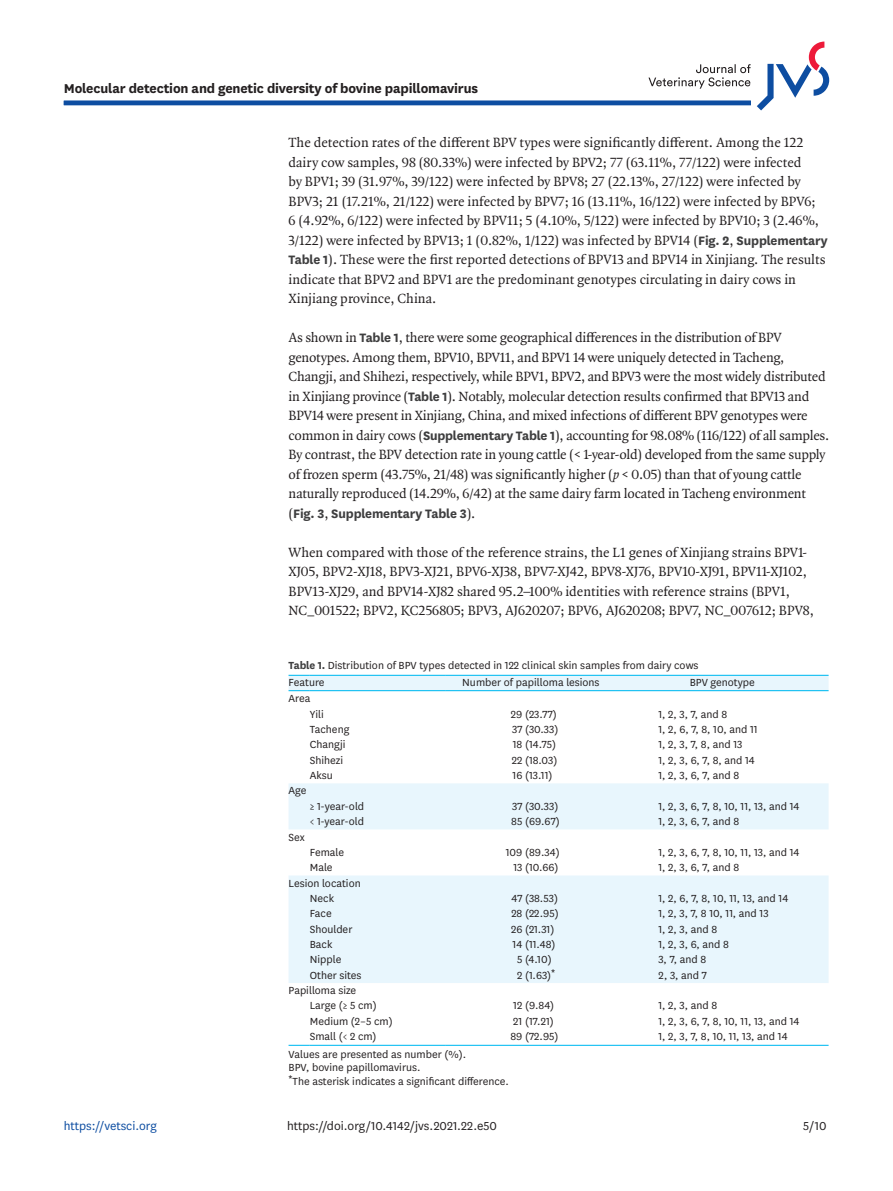
<style>
.page{position:relative;width:893px;height:1191px;background:#fff}
.page>*{position:absolute;margin:0;border:0;box-sizing:border-box;transform-origin:0 0}
.alt-title-type{font:700 15px "National";letter-spacing:-.01em;color:#231f20}
.body_p{font:14.25px/19.5px "Quadraat OT";letter-spacing:-.005em;color:#231f20}
.doi_running_footer{font:13.5px "National";color:#231f20}
.t1{font:13.5px "National";color:#0d4da1}
.tbody_entry{font:12px "National";color:#231f20}
.table-wrap_caption{font:12px "National";color:#231f20}
.table-wrap-foot_p{font:12px "National";color:#231f20}
.thead_entry{font:12px "National";color:#231f20}
.table-wrap-foot_p_fi{font:12px "National";color:#231f20}
.s1{font-family:"National";font-weight:700;color:#3e3e3f}
.s2{font-style:italic}
.s3{font-weight:700;color:#3e3e3f}
.s4{font-family:"Arial Unicode MS";font-size:10.5px}
</style>
<div class="page">
<hr style="left:64px;top:101px;width:687px;height:4px;background:#0d4da1">
<svg style="left:757px;top:42px;width:72px;height:68px"></svg>
<svg style="left:648px;top:64px;width:103px;height:25px"></svg>
<svg style="left:289px;top:676px;width:540px;height:307px;fill:#e8f6fd"></svg>
<svg style="left:289px;top:675px;width:21px;height:1px"></svg>
<hr style="left:310px;top:675px;width:136px;height:1px;background:#00baf1">
<hr style="left:446px;top:675px;width:170px;height:1px;background:#00baf1">
<hr style="left:616px;top:675px;width:213px;height:1px;background:#00baf1">
<svg style="left:289px;top:690px;width:21px;height:1px"></svg>
<hr style="left:310px;top:690px;width:136px;height:1px;background:#00baf1">
<hr style="left:446px;top:690px;width:170px;height:1px;background:#00baf1">
<hr style="left:616px;top:690px;width:213px;height:1px;background:#00baf1">
<svg style="left:289px;top:1044px;width:21px;height:1px"></svg>
<hr style="left:310px;top:1044px;width:136px;height:1px;background:#00baf1">
<hr style="left:446px;top:1044px;width:170px;height:1px;background:#00baf1">
<hr style="left:616px;top:1044px;width:213px;height:1px;background:#00baf1">
<p class="alt-title-type" style="left:64px;top:77px;width:416px">Molecular detection and genetic diversity of bovine papillomavirus</p>
<p class="body_p" style="left:289px;top:133px;width:541px">The detection rates of the different BPV types were significantly different. Among the 122 dairy cow samples, 98 (80.33%) were infected by BPV2; 77 (63.11%, 77/122) were infected<br>by BPV1; 39 (31.97%, 39/122) were infected by BPV8; 27 (22.13%, 27/122) were infected by BPV3; 21 (17.21%, 21/122) were infected by BPV7; 16 (13.11%, 16/122) were infected by BPV6;<br>6 (4.92%, 6/122) were infected by BPV11; 5 (4.10%, 5/122) were infected by BPV10; 3 (2.46%, 3/122) were infected by BPV13; 1 (0.82%, 1/122) was infected by BPV14 (<span class="s1">Fig. 2</span>, <span class="s1">Supplementary Table 1</span>). These were the first reported detections of BPV13 and BPV14 in Xinjiang. The results indicate that BPV2 and BPV1 are the predominant genotypes circulating in dairy cows in Xinjiang province, China.</p>
<p class="body_p" style="left:289px;top:328px;width:542px">As shown in <span class="s1">Table 1</span>, there were some geographical differences in the distribution of BPV genotypes. Among them, BPV10, BPV11, and BPV1 14 were uniquely detected in Tacheng, Changji, and Shihezi, respectively, while BPV1, BPV2, and BPV3 were the most widely distributed in Xinjiang province (<span class="s1">Table 1</span>). Notably, molecular detection results confirmed that BPV13 and BPV14 were present in Xinjiang, China, and mixed infections of different BPV genotypes were common in dairy cows (<span class="s1">Supplementary Table 1</span>), accounting for 98.08% (116/122) of all samples.<br>By contrast, the BPV detection rate in young cattle (&lt; 1-year-old) developed from the same supply of frozen sperm (43.75%, 21/48) was significantly higher (<span class="s2">p</span>&lt; 0.05) than that of young cattle naturally reproduced (14.29%, 6/42) at the same dairy farm located in Tacheng environment (<span class="s1">Fig. 3</span>, <span class="s1">Supplementary Table 3</span>).</p>
<p class="body_p" style="left:289px;top:542px;width:527px">When compared with those of the reference strains, the L1 genes of Xinjiang strains BPV1- XJ05, BPV2-XJ18, BPV3-XJ21, BPV6-XJ38, BPV7-XJ42, BPV8-XJ76, BPV10-XJ91, BPV11-XJ102, BPV13-XJ29, and BPV14-XJ82 shared 95.2–100% identities with reference strains (BPV1, NC_001522; BPV2, KC256805; BPV3, AJ620207; BPV6, AJ620208; BPV7, NC_007612; BPV8,</p>
<p class="table-wrap_caption" style="left:289px;top:657px;width:411px"><span class="s3">Table 1.</span> Distribution of BPV types detected in 122 clinical skin samples from dairy cows</p>
<p class="thead_entry" style="left:289px;top:675px;width:38px">Feature</p>
<p class="thead_entry" style="left:462px;top:675px;width:139px">Number of papilloma lesions</p>
<p class="thead_entry" style="left:690px;top:675px;width:67px">BPV genotype</p>
<p class="tbody_entry" style="left:289px;top:691px;width:23px">Area</p>
<p class="tbody_entry" style="left:310px;top:706px;width:16px">Yili</p>
<p class="tbody_entry" style="left:511px;top:706px;width:47px">29 (23.77)</p>
<p class="tbody_entry" style="left:658px;top:706px;width:70px">1, 2, 3, 7, and 8</p>
<p class="tbody_entry" style="left:310px;top:721px;width:41px">Tacheng</p>
<p class="tbody_entry" style="left:512px;top:721px;width:48px">37 (30.33)</p>
<p class="tbody_entry" style="left:658px;top:721px;width:101px">1, 2, 6, 7, 8, 10, and 11</p>
<p class="tbody_entry" style="left:310px;top:737px;width:37px">Changji</p>
<p class="tbody_entry" style="left:513px;top:737px;width:45px">18 (14.75)</p>
<p class="tbody_entry" style="left:658px;top:737px;width:85px">1, 2, 3, 7, 8, and 13</p>
<p class="tbody_entry" style="left:310px;top:752px;width:35px">Shihezi</p>
<p class="tbody_entry" style="left:512px;top:752px;width:47px">22 (18.03)</p>
<p class="tbody_entry" style="left:658px;top:752px;width:98px">1, 2, 3, 6, 7, 8, and 14</p>
<p class="tbody_entry" style="left:310px;top:767px;width:24px">Aksu</p>
<p class="tbody_entry" style="left:512px;top:767px;width:41px">16 (13.11)</p>
<p class="tbody_entry" style="left:658px;top:767px;width:82px">1, 2, 3, 6, 7, and 8</p>
<p class="tbody_entry" style="left:289px;top:783px;width:19px">Age</p>
<p class="tbody_entry" style="left:310px;top:798px;width:56px">≥ 1-year-old</p>
<p class="tbody_entry" style="left:512px;top:798px;width:48px">37 (30.33)</p>
<p class="tbody_entry" style="left:658px;top:798px;width:142px">1, 2, 3, 6, 7, 8, 10, 11, 13, and 14</p>
<p class="tbody_entry" style="left:310px;top:813px;width:56px">&lt; 1-year-old</p>
<p class="tbody_entry" style="left:511px;top:813px;width:50px">85 (69.67)</p>
<p class="tbody_entry" style="left:658px;top:813px;width:82px">1, 2, 3, 6, 7, and 8</p>
<p class="tbody_entry" style="left:289px;top:829px;width:18px">Sex</p>
<p class="tbody_entry" style="left:310px;top:844px;width:36px">Female</p>
<p class="tbody_entry" style="left:506px;top:844px;width:55px">109 (89.34)</p>
<p class="tbody_entry" style="left:658px;top:844px;width:142px">1, 2, 3, 6, 7, 8, 10, 11, 13, and 14</p>
<p class="tbody_entry" style="left:310px;top:859px;width:24px">Male</p>
<p class="tbody_entry" style="left:513px;top:859px;width:47px">13 (10.66)</p>
<p class="tbody_entry" style="left:658px;top:859px;width:82px">1, 2, 3, 6, 7, and 8</p>
<p class="tbody_entry" style="left:289px;top:875px;width:74px">Lesion location</p>
<p class="tbody_entry" style="left:310px;top:890px;width:26px">Neck</p>
<p class="tbody_entry" style="left:511px;top:890px;width:48px">47 (38.53)</p>
<p class="tbody_entry" style="left:658px;top:890px;width:131px">1, 2, 6, 7, 8, 10, 11, 13, and 14</p>
<p class="tbody_entry" style="left:310px;top:906px;width:23px">Face</p>
<p class="tbody_entry" style="left:511px;top:906px;width:49px">28 (22.95)</p>
<p class="tbody_entry" style="left:658px;top:906px;width:112px">1, 2, 3, 7, 8 10, 11, and 13</p>
<p class="tbody_entry" style="left:310px;top:921px;width:44px">Shoulder</p>
<p class="tbody_entry" style="left:511px;top:921px;width:45px">26 (21.31)</p>
<p class="tbody_entry" style="left:658px;top:921px;width:60px">1, 2, 3, and 8</p>
<p class="tbody_entry" style="left:310px;top:936px;width:24px">Back</p>
<p class="tbody_entry" style="left:513px;top:936px;width:44px">14 (11.48)</p>
<p class="tbody_entry" style="left:658px;top:936px;width:72px">1, 2, 3, 6, and 8</p>
<p class="tbody_entry" style="left:310px;top:952px;width:33px">Nipple</p>
<p class="tbody_entry" style="left:517px;top:952px;width:36px">5 (4.10)</p>
<p class="tbody_entry" style="left:658px;top:952px;width:49px">3, 7, and 8</p>
<p class="tbody_entry" style="left:310px;top:967px;width:53px">Other sites</p>
<p class="tbody_entry" style="left:517px;top:967px;width:40px">2 (1.63)<span class="s4">*</span></p>
<p class="tbody_entry" style="left:658px;top:967px;width:50px">2, 3, and 7</p>
<p class="tbody_entry" style="left:289px;top:982px;width:69px">Papilloma size</p>
<p class="tbody_entry" style="left:310px;top:998px;width:68px">Large (≥ 5 cm)</p>
<p class="tbody_entry" style="left:513px;top:998px;width:42px">12 (9.84)</p>
<p class="tbody_entry" style="left:658px;top:998px;width:60px">1, 2, 3, and 8</p>
<p class="tbody_entry" style="left:310px;top:1013px;width:84px">Medium (2–5 cm)</p>
<p class="tbody_entry" style="left:513px;top:1013px;width:42px">21 (17.21)</p>
<p class="tbody_entry" style="left:658px;top:1013px;width:142px">1, 2, 3, 6, 7, 8, 10, 11, 13, and 14</p>
<p class="tbody_entry" style="left:310px;top:1028px;width:68px">Small (&lt; 2 cm)</p>
<p class="tbody_entry" style="left:510px;top:1028px;width:50px">89 (72.95)</p>
<p class="tbody_entry" style="left:658px;top:1028px;width:131px">1, 2, 3, 7, 8, 10, 11, 13, and 14</p>
<p class="table-wrap-foot_p_fi" style="left:289px;top:1046px;width:179px">Values are presented as number (%).</p>
<p class="table-wrap-foot_p" style="left:289px;top:1059px;width:133px">BPV, bovine papillomavirus.</p>
<p class="table-wrap-foot_p" style="left:289px;top:1073px;width:222px"><span class="s4">*</span>The asterisk indicates a significant difference.</p>
<p class="t1" style="left:64px;top:1116px;width:95px">https://vetsci.org</p>
<p class="doi_running_footer" style="left:287px;top:1116px;width:211px">https://doi.org/10.4142/jvs.2021.22.e50</p>
<p class="doi_running_footer" style="left:803px;top:1116px;width:25px">5/10</p>
</div>
